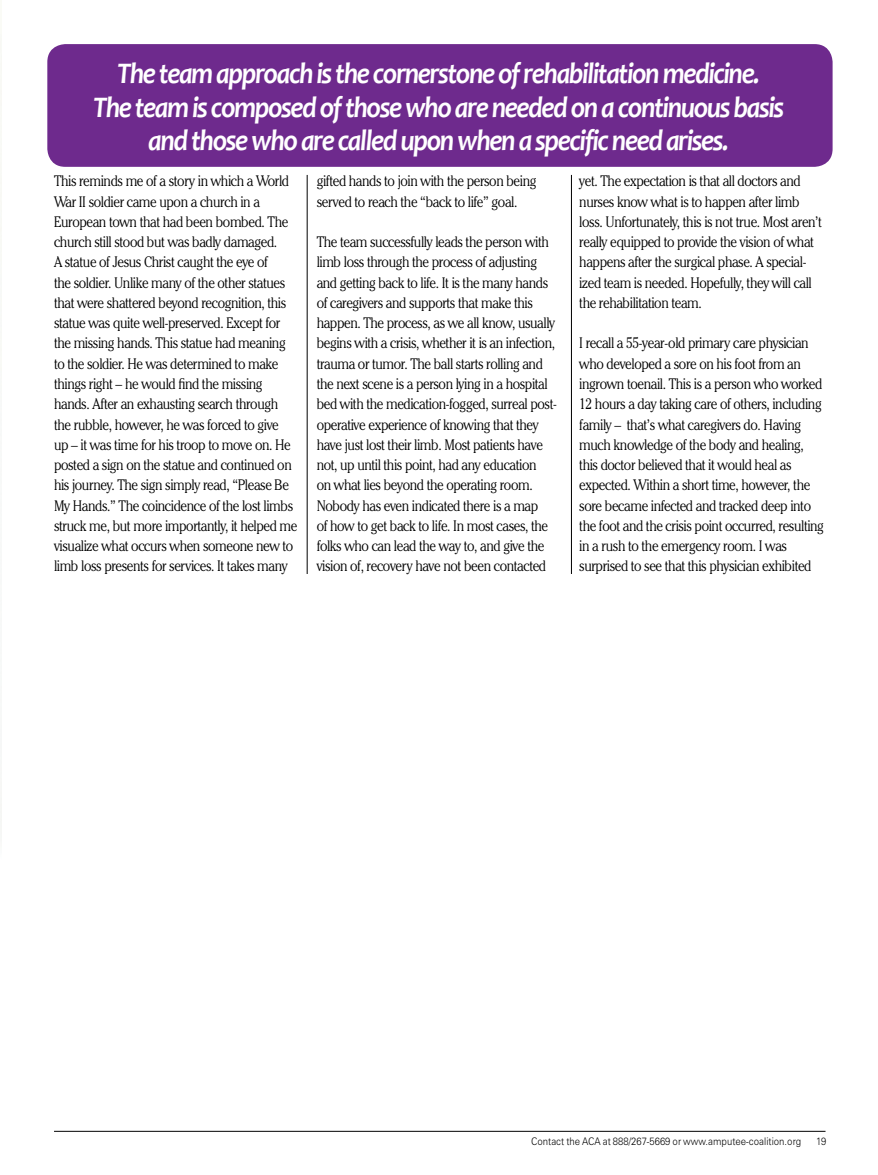
<style>
.page{position:relative;width:878px;height:1175px;background:#fff}
.page>*{position:absolute;margin:0;border:0;box-sizing:border-box;transform-origin:0 0}
.t1{font:italic 700 30px/33px "Candara";letter-spacing:-.05em;color:#fff;text-align:center;scale:.9 1}
.t2{font:300 15px/20.2px "Cheltenham IT Cby BT";letter-spacing:-.025em;color:#000;scale:.9 1}
.t3{font:300 10.5px "Zurich BT";color:#000;scale:.9 1}
</style>
<div class="page">
<hr style="left:54px;top:1130px;width:771px;height:1px;background:#000">
<img style="left:0;top:41px;width:2px;height:783px">
<div style="left:47px;top:44px;width:785px;height:123px;background:#6e2a8d;border-radius:18px"></div>
<hr style="left:307px;top:175px;width:1px;height:399px;background:#000">
<hr style="left:571px;top:175px;width:1px;height:399px;background:#000">
<h1 class="t1" style="left:93px;top:57px;width:769px">The team approach is the cornerstone of rehabilitation medicine.<br>The team is composed of those who are needed on a continuous basis and those who are called upon when a specific need arises.</h1>
<p class="t2" style="left:54px;top:171px;width:272px">This reminds me of a story in which a World War II soldier came upon a church in a European town that had been bombed. The church still stood but was badly damaged.<br>A statue of Jesus Christ caught the eye of<br>the soldier. Unlike many of the other statues that were shattered beyond recognition, this statue was quite well-preserved. Except for the missing hands. This statue had meaning to the soldier. He was determined to make things right – he would find the missing hands. After an exhausting search through the rubble, however, he was forced to give<br>up – it was time for his troop to move on. He posted a sign on the statue and continued on his journey. The sign simply read, “Please Be My Hands.” The coincidence of the lost limbs struck me, but more importantly, it helped me visualize what occurs when someone new to limb loss presents for services. It takes many</p>
<p class="t2" style="left:316px;top:171px;width:246px">gifted hands to join with the person being served to reach the “back to life” goal.</p>
<p class="t2" style="left:316px;top:231px;width:268px">The team successfully leads the person with limb loss through the process of adjusting and getting back to life. It is the many hands of caregivers and supports that make this happen. The process, as we all know, usually begins with a crisis, whether it is an infection, trauma or tumor. The ball starts rolling and the next scene is a person lying in a hospital bed with the medication-fogged, surreal post&shy;operative experience of knowing that they have just lost their limb. Most patients have not, up until this point, had any education<br>on what lies beyond the operating room.<br>Nobody has even indicated there is a map<br>of how to get back to life. In most cases, the folks who can lead the way to, and give the vision of, recovery have not been contacted</p>
<p class="t2" style="left:579px;top:171px;width:271px">yet. The expectation is that all doctors and nurses know what is to happen after limb loss. Unfortunately, this is not true. Most aren’t really equipped to provide the vision of what happens after the surgical phase. A special&shy;ized team is needed. Hopefully, they will call the rehabilitation team.</p>
<p class="t2" style="left:579px;top:333px;width:273px">I recall a 55-year-old primary care physician who developed a sore on his foot from an ingrown toenail. This is a person who worked 12 hours a day taking care of others, including family – that’s what caregivers do. Having much knowledge of the body and healing, this doctor believed that it would heal as expected. Within a short time, however, the sore became infected and tracked deep into the foot and the crisis point occurred, resulting in a rush to the emergency room. I was surprised to see that this physician exhibited</p>
<p class="t3" style="left:531px;top:1134px;width:301px">Contact the Aca at 888/267-5669 or www.amputee-coalition.org</p>
<p class="t3" style="left:816px;top:1134px;width:13px">19</p>
</div>
